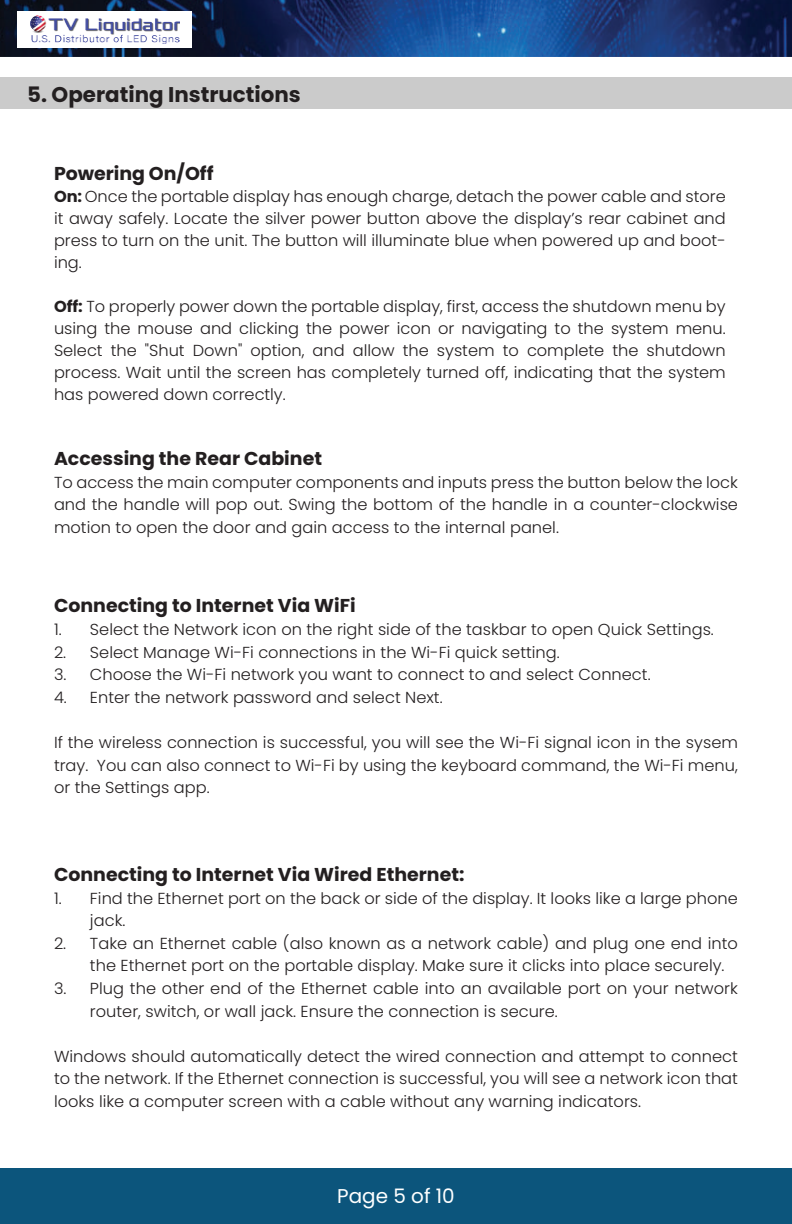
<style>
.page{position:relative;width:792px;height:1224px;background:#fff}
.page>*{position:absolute;margin:0;border:0;box-sizing:border-box;transform-origin:0 0}
.t1{font:700 21.2px "Poppins";color:#231f20}
.t2{font:20px "Poppins";color:#fff}
.t3{font:700 18.6px "Poppins";color:#231f20}
.t4{font:300 16px/22.6px "Poppins";color:#231f20;text-align:justify}
.s1{font-weight:700}
</style>
<div class="page">
<img style="left:0;top:0;width:792px;height:57px">
<div style="left:0;top:1168px;width:792px;height:56px;background:#0c557c"></div>
<div style="left:17px;top:11px;width:175px;height:36px;background:#fff"></div>
<img style="left:31px;top:15px;width:148px;height:28px">
<div style="left:0;top:78px;width:792px;height:31px;background:#cbcbcb"></div>
<h1 class="t1" style="left:27px;top:82px;width:275px">5. Operating Instructions</h1>
<p class="t3" style="left:54px;top:162px;width:161px">Powering On/Off</p>
<p class="t4" style="left:54px;top:185px;width:673px;line-height:22px"><span class="s1">On:</span> Once the portable display has enough charge, detach the power cable and store it away safely. Locate the silver power button above the display’s rear cabinet and press to turn on the unit. The button will illuminate blue when powered up and boot&shy;ing.</p>
<p class="t4" style="left:54px;top:295px;width:673px;line-height:22px"><span class="s1">Off:</span> To properly power down the portable display, first, access the shutdown menu by using the mouse and clicking the power icon or navigating to the system menu.<br>Select the "Shut Down" option, and allow the system to complete the shutdown process. Wait until the screen has completely turned off, indicating that the system has powered down correctly.</p>
<p class="t3" style="left:54px;top:448px;width:270px">Accessing the Rear Cabinet</p>
<p class="t4" style="left:54px;top:471px;width:686px">To access the main computer components and inputs press the button below the lock and the handle will pop out. Swing the bottom of the handle in a counter-clockwise motion to open the door and gain access to the internal panel.</p>
<p class="t3" style="left:54px;top:595px;width:303px">Connecting to Internet Via WiFi</p>
<p class="t4" style="left:54px;top:618px;width:661px">1. Select the Network icon on the right side of the taskbar to open Quick Settings.</p>
<p class="t4" style="left:54px;top:641px;width:507px">2. Select Manage Wi-Fi connections in the Wi-Fi quick setting.</p>
<p class="t4" style="left:54px;top:663px;width:598px">3. Choose the Wi-Fi network you want to connect to and select Connect.</p>
<p class="t4" style="left:54px;top:686px;width:390px">4. Enter the network password and select Next.</p>
<p class="t4" style="left:54px;top:731px;width:686px">If the wireless connection is successful, you will see the Wi-Fi signal icon in the sysem tray. You can also connect to Wi-Fi by using the keyboard command, the Wi-Fi menu, or the Settings app.</p>
<p class="t3" style="left:54px;top:864px;width:412px">Connecting to Internet Via Wired Ethernet:</p>
<p class="t4" style="left:90px;top:887px;width:649px;text-indent:-36px">1. Find the Ethernet port on the back or side of the display. It looks like a large phone jack.</p>
<p class="t4" style="left:90px;top:932px;width:649px;text-indent:-36px">2. Take an Ethernet cable (also known as a network cable) and plug one end into the Ethernet port on the portable display. Make sure it clicks into place securely.</p>
<p class="t4" style="left:90px;top:977px;width:649px;text-indent:-36px">3. Plug the other end of the Ethernet cable into an available port on your network router, switch, or wall jack. Ensure the connection is secure.</p>
<p class="t4" style="left:54px;top:1045px;width:686px">Windows should automatically detect the wired connection and attempt to connect to the network. If the Ethernet connection is successful, you will see a network icon that looks like a computer screen with a cable without any warning indicators.</p>
<p class="t2" style="left:337px;top:1184px;width:119px">Page 5 of 10</p>
</div>
